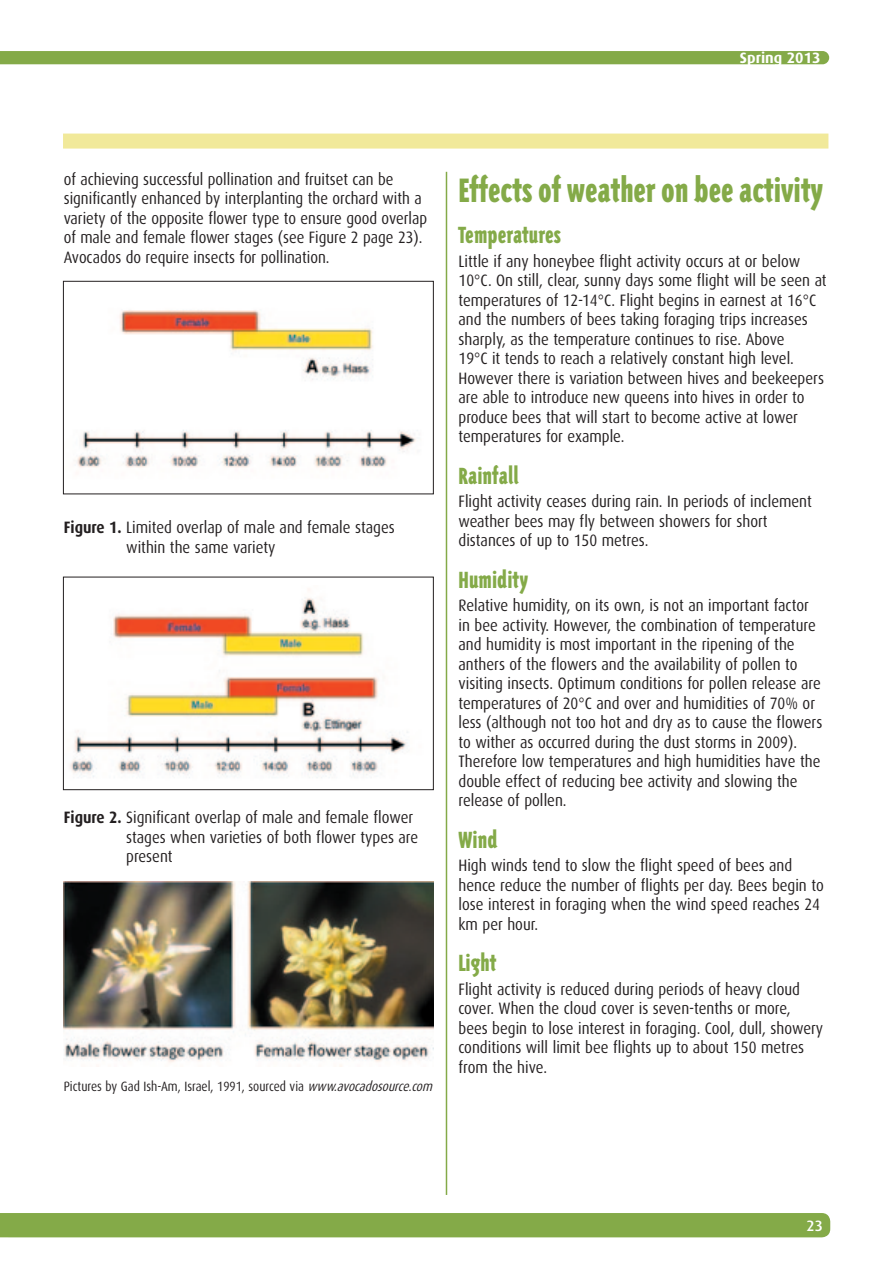
<style>
.page{position:relative;width:893px;height:1263px;background:#fff}
.page>*{position:absolute;margin:0;border:0;box-sizing:border-box;transform-origin:0 0}
.t1{font:900 39px "Triplex Cond";color:#84aa48}
.t2{font:900 27px "Triplex Cond";letter-spacing:.005em;color:#84aa48}
.t3{font:16.5px/19.5px "Dax";color:#231f20;scale:.9 1}
.t4{font:16.5px/19.5px "Dax";color:#231f20;scale:.89 1}
.t5{font:700 15px "Dax";color:#fff}
.t6{font:500 15px "Dax";color:#fff}
.t7{font:13.5px "Dax";color:#231f20;scale:.87 1}
.s1{font-weight:700}
.s2{font-style:italic}
</style>
<div class="page">
<hr style="left:446px;top:172px;width:1px;height:1023px;background:#84aa48">
<div style="left:63px;top:134px;width:765px;height:15px;background:#f1e99a"></div>
<img style="left:77px;top:310px;width:339px;height:158px">
<div style="left:63px;top:281px;width:371px;height:213px;border:1px solid #231f20"></div>
<img style="left:70px;top:589px;width:338px;height:189px">
<div style="left:63px;top:577px;width:371px;height:213px;border:1px solid #231f20"></div>
<img style="left:64px;top:881px;width:370px;height:185px">
<div style="left:0;top:1213px;width:830px;height:24px;background:#84aa48"></div>
<div style="left:0;top:51px;width:829px;height:13px;background:#84aa48"></div>
<p class="t5" style="left:740px;top:49px;width:82px">Spring 2013</p>
<p class="t4" style="left:64px;top:169px;width:410px">of achieving successful pollination and fruitset can be significantly enhanced by interplanting the orchard with a variety of the opposite flower type to ensure good overlap of male and female flower stages (see Figure 2 page 23).<br>Avocados do require insects for pollination.</p>
<p class="t3" style="left:126px;top:518px;width:300px;text-indent:-62px"><span class="s1">Figure 1.</span> Limited overlap of male and female stages within the same variety</p>
<p class="t3" style="left:126px;top:808px;width:326px;text-indent:-62px"><span class="s1">Figure 2.</span> Significant overlap of male and female flower stages when varieties of both flower types are present</p>
<p class="t7" style="left:64px;top:1078px;width:429px">Pictures by Gad Ish-Am, Israel, 1991, sourced via <span class="s2">www.avocadosource.com</span></p>
<h1 class="t1" style="left:458px;top:172px;width:366px">Effects of weather on bee activity</h1>
<h2 class="t2" style="left:458px;top:222px;width:104px">Temperatures</h2>
<p class="t3" style="left:458px;top:252px;width:411px">Little if any honeybee flight activity occurs at or below 10°C. On still, clear, sunny days some flight will be seen at temperatures of 12-14°C. Flight begins in earnest at 16°C and the numbers of bees taking foraging trips increases sharply, as the temperature continues to rise. Above<br>19°C it tends to reach a relatively constant high level.<br>However there is variation between hives and beekeepers are able to introduce new queens into hives in order to produce bees that will start to become active at lower temperatures for example.</p>
<h2 class="t2" style="left:458px;top:463px;width:62px">Rainfall</h2>
<p class="t3" style="left:458px;top:492px;width:394px">Flight activity ceases during rain. In periods of inclement weather bees may fly between showers for short distances of up to 150 metres.</p>
<h2 class="t2" style="left:458px;top:567px;width:71px">Humidity</h2>
<p class="t3" style="left:458px;top:596px;width:406px">Relative humidity, on its own, is not an important factor in bee activity. However, the combination of temperature and humidity is most important in the ripening of the anthers of the flowers and the availability of pollen to visiting insects. Optimum conditions for pollen release are temperatures of 20°C and over and humidities of 70% or less (although not too hot and dry as to cause the flowers to wither as occurred during the dust storms in 2009).<br>Therefore low temperatures and high humidities have the double effect of reducing bee activity and slowing the release of pollen.</p>
<h2 class="t2" style="left:458px;top:827px;width:40px">Wind</h2>
<p class="t3" style="left:458px;top:856px;width:407px">High winds tend to slow the flight speed of bees and hence reduce the number of flights per day. Bees begin to lose interest in foraging when the wind speed reaches 24 km per hour.</p>
<h2 class="t2" style="left:458px;top:950px;width:39px">Light</h2>
<p class="t3" style="left:458px;top:980px;width:407px">Flight activity is reduced during periods of heavy cloud cover. When the cloud cover is seven-tenths or more, bees begin to lose interest in foraging. Cool, dull, showery conditions will limit bee flights up to about 150 metres from the hive.</p>
<p class="t6" style="left:807px;top:1217px;width:18px">23</p>
</div>
